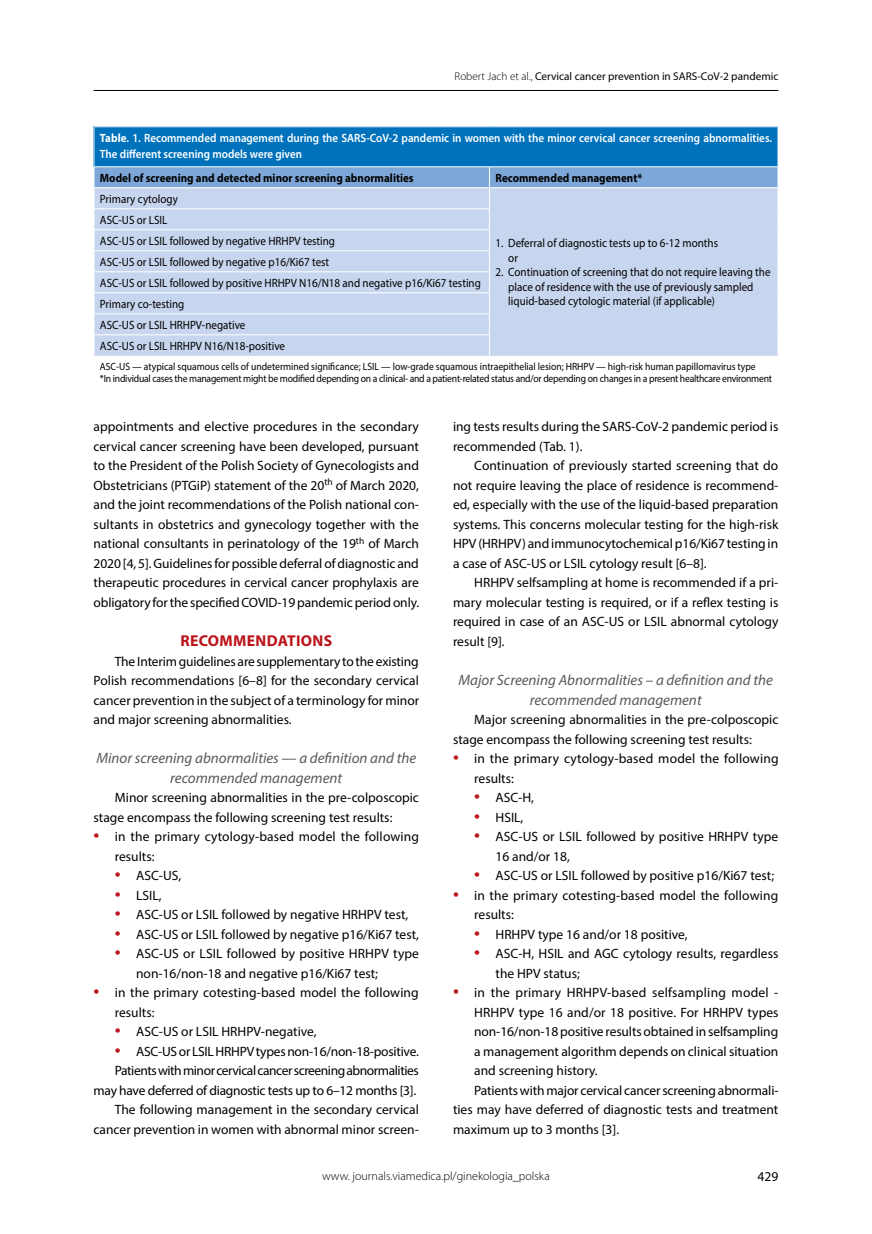
<style>
.page{position:relative;width:872px;height:1234px;background:#fff}
.page>*{position:absolute;margin:0;border:0;box-sizing:border-box;transform-origin:0 0}
.t1{font:700 15.75px "Myriad Pro";letter-spacing:.02em;color:#ba141a}
.t2{font:italic 15px/19.5px "Myriad Pro";color:#58595b;text-align:center}
.t3{font:13.5px/19.5px "Myriad Pro";color:#000}
.t4{font:12px/21px "Myriad Pro";color:#000;scale:.92 1}
.t5{font:600 12px/16.5px "Myriad Pro";color:#fff;scale:.92 1}
.t6{font:700 12px "Myriad Pro";color:#000;scale:.92 1}
.t7{font:300 12px "Myriad Pro";color:#000}
.t8{font:11.25px "Myriad Pro";color:#000}
.t9{font:10.5px/12.6px "Myriad Pro";letter-spacing:-.025em;color:#000;scale:.92 1}
.s1{font-weight:300}
.s2{font-weight:700}
.s3{font-size:21px;color:#ba141a}
</style>
<div class="page">
<hr style="left:94px;top:90px;width:684px;height:1px;background:#000">
<div style="left:94px;top:127px;width:684px;height:40px;background:#0072bc"></div>
<hr style="left:94px;top:127px;width:1px;height:39px;background:#fff">
<hr style="left:777px;top:127px;width:1px;height:39px;background:#fff">
<hr style="left:94px;top:166px;width:395px;height:1px;background:#fff">
<hr style="left:489px;top:166px;width:289px;height:1px;background:#fff">
<svg style="left:94px;top:167px;width:684px;height:189px;background:#c0d2ec"></svg>
<p class="t8" style="left:454px;top:70px;width:325px"><span class="s1">Robert Jach et al.,</span> Cervical cancer prevention in SARS-CoV-2 pandemic</p>
<p class="t5" style="left:100px;top:129px;width:732px"><span class="s2">Table</span>. 1. Recommended management during the SARS-CoV-2 pandemic in women with the minor cervical cancer screening abnormalities.<br>The different screening models were given</p>
<p class="t6" style="left:100px;top:170px;width:342px">Model of screening and detected minor screening abnormalities</p>
<p class="t6" style="left:495px;top:170px;width:161px">Recommended management*</p>
<p class="t4" style="left:100px;top:188px;width:86px">Primary cytology</p>
<p class="t4" style="left:508px;top:236px;width:229px;line-height:14.4px;text-indent:-13px">1. Deferral of diagnostic tests up to 6-12 months or</p>
<p class="t4" style="left:508px;top:265px;width:286px;line-height:14.4px;text-indent:-13px">2. Continuation of screening that do not require leaving the place of residence with the use of previously sampled liquid-based cytologic material (if applicable)</p>
<p class="t4" style="left:100px;top:209px;width:415px">ASC-US or LSIL<br>ASC-US or LSIL followed by negative HRHPV testing<br>ASC-US or LSIL followed by negative p16/Ki67 test<br>ASC-US or LSIL followed by positive HRHPV N16/N18 and negative p16/Ki67 testing Primary co-testing<br>ASC-US or LSIL HRHPV-negative<br>ASC-US or LSIL HRHPV N16/N18-positive</p>
<p class="t9" style="left:100px;top:359px;width:732px">ASC-US — atypical squamous cells of undetermined significance; LSIL — low-grade squamous intraepithelial lesion; HRHPV — high-risk human papillomavirus type<br>*In individual cases the management might be modified depending on a clinical- and a patient-related status and/or depending on changes in a present healthcare environment</p>
<p class="t3" style="left:94px;top:417px;width:327px;text-align:justify">appointments and elective procedures in the secondary cervical cancer screening have been developed, pursuant to the President of the Polish Society of Gynecologists and Obstetricians (PTGiP) statement of the 20<sup>th</sup> of March 2020, and the joint recommendations of the Polish national con&shy;sultants in obstetrics and gynecology together with the national consultants in perinatology of the 19<sup>th</sup> of March 2020 [4, 5]. Guidelines for possible deferral of diagnostic and therapeutic procedures in cervical cancer prophylaxis are obligatory for the specified COVID-19 pandemic period only.</p>
<p class="t1" style="left:180px;top:630px;width:153px">RECOMMENDATIONS</p>
<p class="t3" style="left:94px;top:651px;width:327px;text-align:justify;text-indent:21px">The Interim guidelines are supplementary to the existing Polish recommendations [6–8] for the secondary cervical cancer prevention in the subject of a terminology for minor and major screening abnormalities.</p>
<p class="t2" style="left:96px;top:748px;width:321px">Minor screening abnormalities — a definition and the recommended management</p>
<p class="t3" style="left:94px;top:787px;width:327px;text-indent:21px">Minor screening abnormalities in the pre-colposcopic stage encompass the following screening test results:</p>
<p class="t3" style="left:115px;top:826px;width:306px;text-indent:-21px"><span class="s3">•</span> in the primary cytology-based model the following results:</p>
<p class="t3" style="left:115px;top:865px;width:68px"><span class="s3">•</span> ASC-US,</p>
<p class="t3" style="left:115px;top:885px;width:48px"><span class="s3">•</span> LSIL,</p>
<p class="t3" style="left:115px;top:904px;width:295px"><span class="s3">•</span> ASC-US or LSIL followed by negative HRHPV test,</p>
<p class="t3" style="left:115px;top:924px;width:305px"><span class="s3">•</span> ASC-US or LSIL followed by negative p16/Ki67 test,</p>
<p class="t3" style="left:136px;top:943px;width:284px;text-indent:-21px"><span class="s3">•</span> ASC-US or LSIL followed by positive HRHPV type non-16/non-18 and negative p16/Ki67 test;</p>
<p class="t3" style="left:115px;top:982px;width:305px;text-indent:-21px"><span class="s3">•</span> in the primary cotesting-based model the following results:</p>
<p class="t3" style="left:115px;top:1021px;width:203px"><span class="s3">•</span> ASC-US or LSIL HRHPV-negative,</p>
<p class="t3" style="left:94px;top:1041px;width:327px;text-align:right"><span class="s3">•</span> ASC-US or LSIL HRHPV types non-16/non-18-positive.<br>Patients with minor cervical cancer screening abnormalities may have deferred of diagnostic tests up to 6–12 months [3].<br>The following management in the secondary cervical cancer prevention in women with abnormal minor screen-</p>
<p class="t3" style="left:453px;top:417px;width:327px">ing tests results during the SARS-CoV-2 pandemic period is recommended (Tab. 1).</p>
<p class="t3" style="left:453px;top:456px;width:327px;text-align:justify;text-indent:21px">Continuation of previously started screening that do not require leaving the place of residence is recommend&shy;ed, especially with the use of the liquid-based preparation systems. This concerns molecular testing for the high-risk HPV (HRHPV) and immunocytochemical p16/Ki67 testing in a case of ASC-US or LSIL cytology result [6–8].</p>
<p class="t3" style="left:453px;top:573px;width:327px;text-align:justify;text-indent:21px">HRHPV selfsampling at home is recommended if a pri&shy;mary molecular testing is required, or if a reflex testing is required in case of an ASC-US or LSIL abnormal cytology result [9].</p>
<p class="t2" style="left:458px;top:670px;width:316px">Major Screening Abnormalities – a definition and the recommended management</p>
<p class="t3" style="left:453px;top:709px;width:327px;text-indent:21px">Major screening abnormalities in the pre-colposcopic stage encompass the following screening test results:</p>
<p class="t3" style="left:474px;top:748px;width:306px;text-indent:-21px"><span class="s3">•</span> in the primary cytology-based model the following results:</p>
<p class="t3" style="left:474px;top:787px;width:61px"><span class="s3">•</span> ASC-H,</p>
<p class="t3" style="left:474px;top:807px;width:51px"><span class="s3">•</span> HSIL,</p>
<p class="t3" style="left:495px;top:826px;width:284px;text-indent:-21px"><span class="s3">•</span> ASC-US or LSIL followed by positive HRHPV type<br>16 and/or 18,</p>
<p class="t3" style="left:474px;top:865px;width:301px"><span class="s3">•</span> ASC-US or LSIL followed by positive p16/Ki67 test;</p>
<p class="t3" style="left:474px;top:885px;width:305px;text-indent:-21px"><span class="s3">•</span> in the primary cotesting-based model the following results:</p>
<p class="t3" style="left:474px;top:924px;width:215px"><span class="s3">•</span> HRHPV type 16 and/or 18 positive,</p>
<p class="t3" style="left:495px;top:943px;width:284px;text-indent:-21px"><span class="s3">•</span> ASC-H, HSIL and AGC cytology results, regardless the HPV status;</p>
<p class="t3" style="left:453px;top:982px;width:327px"><span class="s3">•</span> in the primary HRHPV-based selfsampling model -</p>
<p class="t3" style="left:474px;top:1002px;width:306px">HRHPV type 16 and/or 18 positive. For HRHPV types</p>
<p class="t3" style="left:474px;top:1021px;width:305px">non-16/non-18 positive results obtained in selfsampling</p>
<p class="t3" style="left:474px;top:1041px;width:306px">a management algorithm depends on clinical situation</p>
<p class="t3" style="left:474px;top:1060px;width:125px">and screening history.</p>
<p class="t3" style="left:474px;top:1080px;width:306px">Patients with major cervical cancer screening abnormali-</p>
<p class="t3" style="left:453px;top:1099px;width:327px">ties may have deferred of diagnostic tests and treatment</p>
<p class="t3" style="left:453px;top:1119px;width:168px">maximum up to 3 months [3].</p>
<p class="t7" style="left:322px;top:1169px;width:229px">www. journals.viamedica.pl/ginekologia_polska</p>
<p class="t3" style="left:757px;top:1166px;width:22px">429</p>
</div>
